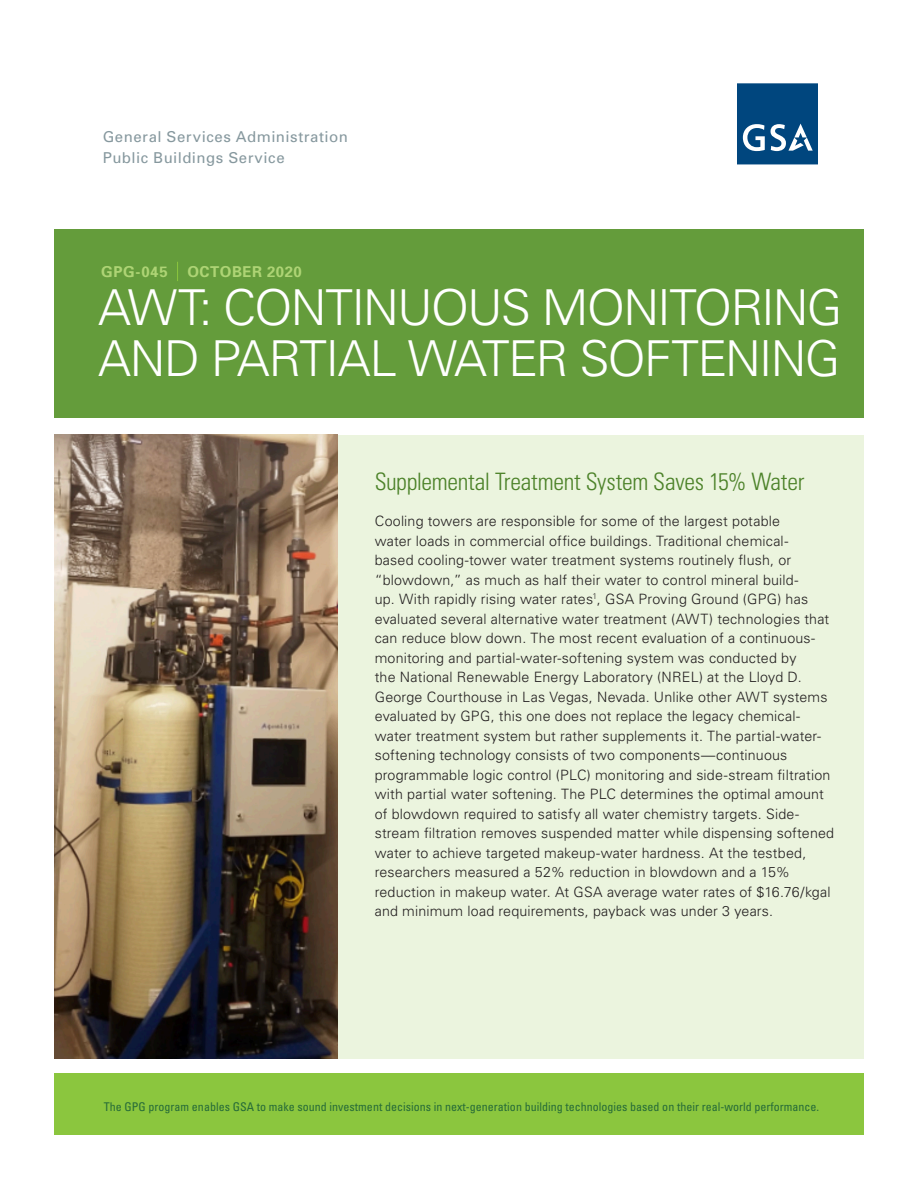
<style>
.page{position:relative;width:918px;height:1188px;background:#fff}
.page>*{position:absolute;margin:0;border:0;box-sizing:border-box;transform-origin:0 0}
.doc_head_-_Univers{font:300 49.5px/51px "Univers";letter-spacing:-.035em;color:#fff}
.intro_head_-_Univers{font:300 condensed 24px "Univers";letter-spacing:-.015em;color:#4c8229}
.GSA_PBS_-_Univers{font:15px "Univers";letter-spacing:.035em;color:#86989e}
.findings_text_-_Univ{font:700 15px "Univers";letter-spacing:.035em;color:#aed475}
.body_-_Univers{font:300 14.25px/19.5px "Univers";letter-spacing:.01em;color:#231f20}
.t1{font:condensed 12px "Univers";color:#266b38}
</style>
<div class="page">
<div style="left:54px;top:435px;width:810px;height:623px;background:#ebf4de"></div>
<div style="left:54px;top:230px;width:810px;height:188px;background:#649c3b"></div>
<svg style="left:177px;top:262px;width:1px;height:19px"></svg>
<svg style="left:737px;top:83px;width:81px;height:81px;background:#1c5a8c"></svg>
<div style="left:54px;top:1073px;width:810px;height:62px;background:#8bc63e"></div>
<img style="left:54px;top:435px;width:284px;height:623px">
<p class="GSA_PBS_-_Univers" style="left:103px;top:127px;width:247px">General Services Administration</p>
<p class="GSA_PBS_-_Univers" style="left:103px;top:148px;width:183px">Public Buildings Service</p>
<p class="findings_text_-_Univ" style="left:101px;top:262px;width:68px">GPG-045</p>
<p class="findings_text_-_Univ" style="left:187px;top:262px;width:116px">OCTOBER 2020</p>
<p class="doc_head_-_Univers" style="left:98px;top:281px;width:746px">AWT: CONTINUOUS MONITORING<br>AND PARTIAL WATER SOFTENING</p>
<p class="intro_head_-_Univers" style="left:375px;top:467px;width:431px">Supplemental Treatment System Saves 15% Water</p>
<p class="body_-_Univers" style="left:375px;top:511px;width:461px">Cooling towers are responsible for some of the largest potable<br>water loads in commercial office buildings. Traditional chemical-<br>based cooling-tower water treatment systems routinely flush, or “blowdown,” as much as half their water to control mineral build-<br>up. With rapidly rising water rates<sup>1</sup>, GSA Proving Ground (GPG) has evaluated several alternative water treatment (AWT) technologies that can reduce blow down. The most recent evaluation of a continuous&shy;monitoring and partial-water-softening system was conducted by<br>the National Renewable Energy Laboratory (NREL) at the Lloyd D.<br>George Courthouse in Las Vegas, Nevada. Unlike other AWT systems evaluated by GPG, this one does not replace the legacy chemical&shy;water treatment system but rather supplements it. The partial-water&shy;softening technology consists of two components—continuous programmable logic control (PLC) monitoring and side-stream filtration with partial water softening. The PLC determines the optimal amount of blowdown required to satisfy all water chemistry targets. Side&shy;stream filtration removes suspended matter while dispensing softened water to achieve targeted makeup-water hardness. At the testbed, researchers measured a 52% reduction in blowdown and a 15% reduction in makeup water. At GSA average water rates of $16.76/kgal and minimum load requirements, payback was under 3 years.</p>
<p class="t1" style="left:104px;top:1099px;width:717px">The GPG program enables GSA to make sound investment decisions in next-generation building technologies based on their real-world performance.</p>
</div>
